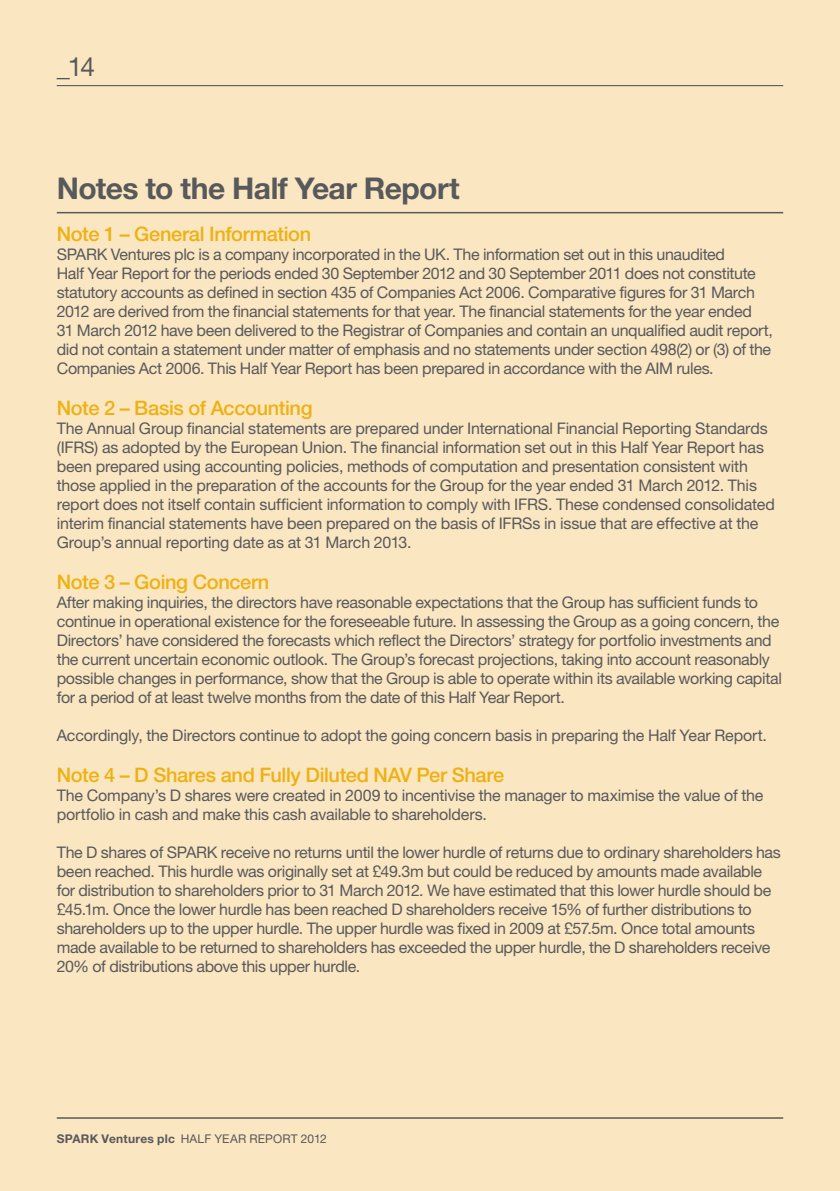
<style>
.page{position:relative;width:840px;height:1191px;background:#fff}
.page>*{position:absolute;margin:0;border:0;box-sizing:border-box;transform-origin:0 0}
.t1{font:700 30px "Helvetica Neue LT Std";letter-spacing:-.02em;color:#58595b}
.t2{font:26.4px "Helvetica Neue LT Std";color:#58595b}
.t3{font:500 20px "Helvetica Neue LT Std";letter-spacing:-.02em;color:#eeb111}
.t4{font:16px/19px "Helvetica Neue LT Std";letter-spacing:-.02em;color:#58595b}
.t5{font:12px "Helvetica Neue LT Std";letter-spacing:.015em;color:#58595b}
.s1{font-weight:700}
</style>
<div class="page">
<div style="left:0;top:0;width:839px;height:1191px;background:#fae6c1"></div>
<hr style="left:839px;top:0;width:1px;height:1191px;background:#fae6c1">
<hr style="left:57px;top:1117px;width:725px;height:1px;background:#58595b">
<hr style="left:57px;top:85px;width:725px;height:1px;background:#58595b">
<hr style="left:57px;top:212px;width:725px;height:1px;background:#58595b">
<h2 class="t2" style="left:57px;top:50px;width:40px">_14</h2>
<h1 class="t1" style="left:57px;top:169px;width:404px">Notes to the Half Year Report</h1>
<p class="t3" style="left:57px;top:222px;width:256px">Note 1 – General Information</p>
<p class="t4" style="left:57px;top:245px;width:717px">SPARK Ventures plc is a company incorporated in the UK. The information set out in this unaudited<br>Half Year Report for the periods ended 30 September 2012 and 30 September 2011 does not constitute statutory accounts as defined in section 435 of Companies Act 2006. Comparative figures for 31 March 2012 are derived from the financial statements for that year. The financial statements for the year ended 31 March 2012 have been delivered to the Registrar of Companies and contain an unqualified audit report, did not contain a statement under matter of emphasis and no statements under section 498(2) or (3) of the Companies Act 2006. This Half Year Report has been prepared in accordance with the AIM rules.</p>
<p class="t3" style="left:57px;top:396px;width:257px">Note 2 – Basis of Accounting</p>
<p class="t4" style="left:57px;top:419px;width:719px">The Annual Group financial statements are prepared under International Financial Reporting Standards (IFRS) as adopted by the European Union. The financial information set out in this Half Year Report has been prepared using accounting policies, methods of computation and presentation consistent with those applied in the preparation of the accounts for the Group for the year ended 31 March 2012. This report does not itself contain sufficient information to comply with IFRS. These condensed consolidated interim financial statements have been prepared on the basis of IFRSs in issue that are effective at the Group’s annual reporting date as at 31 March 2013.</p>
<p class="t3" style="left:57px;top:570px;width:214px">Note 3 – Going Concern</p>
<p class="t4" style="left:57px;top:593px;width:726px">After making inquiries, the directors have reasonable expectations that the Group has sufficient funds to continue in operational existence for the foreseeable future. In assessing the Group as a going concern, the Directors’ have considered the forecasts which reflect the Directors’ strategy for portfolio investments and the current uncertain economic outlook. The Group’s forecast projections, taking into account reasonably possible changes in performance, show that the Group is able to operate within its available working capital for a period of at least twelve months from the date of this Half Year Report.</p>
<p class="t4" style="left:57px;top:726px;width:711px">Accordingly, the Directors continue to adopt the going concern basis in preparing the Half Year Report.</p>
<p class="t3" style="left:57px;top:763px;width:449px">Note 4 – D Shares and Fully Diluted NAV Per Share</p>
<p class="t4" style="left:57px;top:786px;width:707px">The Company’s D shares were created in 2009 to incentivise the manager to maximise the value of the portfolio in cash and make this cash available to shareholders.</p>
<p class="t4" style="left:57px;top:843px;width:725px">The D shares of SPARK receive no returns until the lower hurdle of returns due to ordinary shareholders has been reached. This hurdle was originally set at £49.3m but could be reduced by amounts made available for distribution to shareholders prior to 31 March 2012. We have estimated that this lower hurdle should be £45.1m. Once the lower hurdle has been reached D shareholders receive 15% of further distributions to shareholders up to the upper hurdle. The upper hurdle was fixed in 2009 at £57.5m. Once total amounts made available to be returned to shareholders has exceeded the upper hurdle, the D shareholders receive 20% of distributions above this upper hurdle.</p>
<p class="t5" style="left:57px;top:1131px;width:271px"><span class="s1">SPARK Ventures plc</span> HALF YEAR REPORT 2012</p>
</div>
